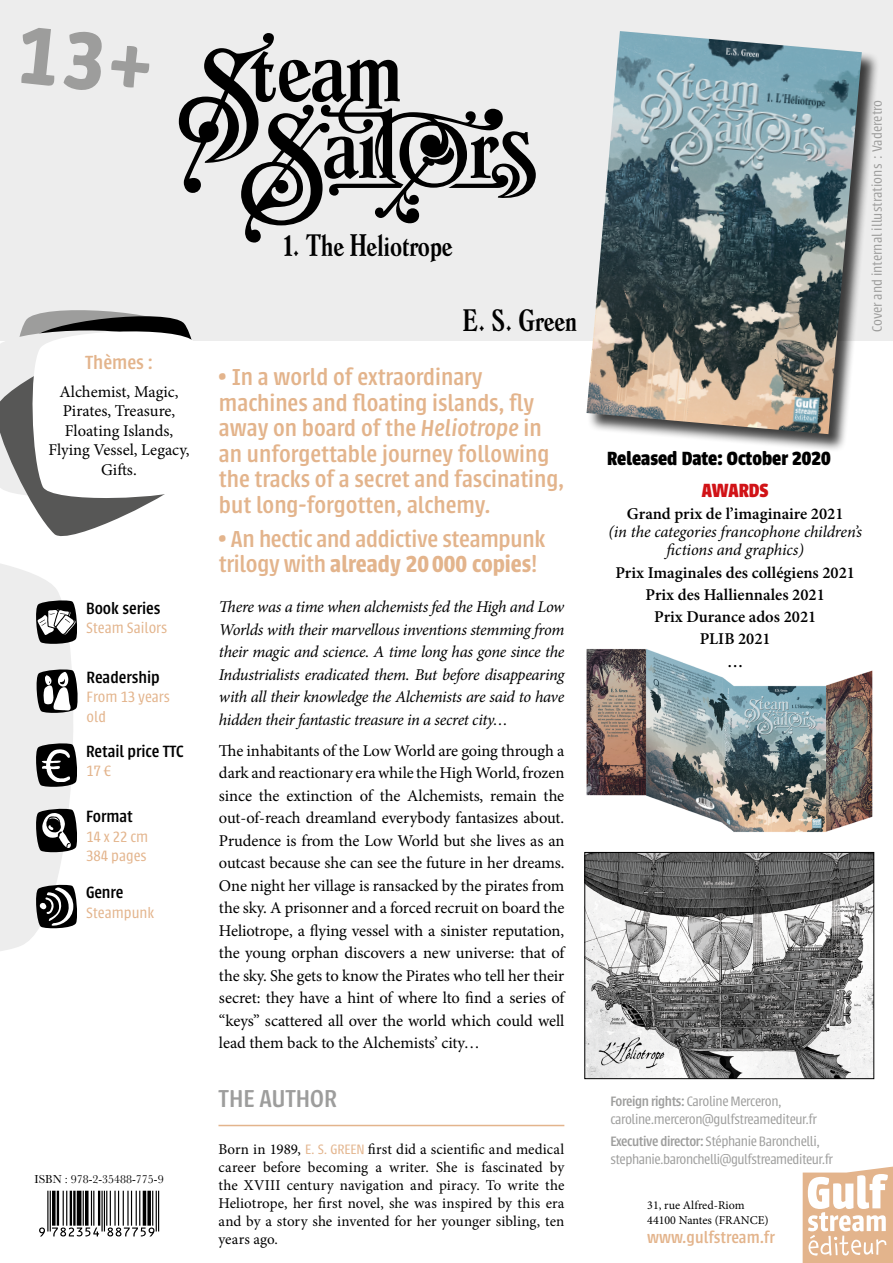
<style>
.page{position:relative;width:893px;height:1263px;background:#fff}
.page>*{position:absolute;margin:0;border:0;box-sizing:border-box;transform-origin:0 0}
.t1{font:700 30px "Dutch Mediaeval Cd";letter-spacing:-.01em;color:#000}
.t2{font:500 27px "Urbana";color:#9d9d9c}
.t3{font:500 25.5px/25.5px "Urbana";color:#e3b48c}
.t4{font:700 21px "Urbana";color:#000}
.t5{font:500 21px "Urbana";color:#e3b48c}
.t6{font:700 21px "Urbana";color:#d11317}
.t7{font:500 18px "Urbana";color:#000}
.t8{font:500 18px "Urbana";color:#e3b48c}
.t9{font:16.5px/22.5px "Minion Pro";letter-spacing:-.005em;color:#000;text-align:justify}
.t10{font:italic 16.5px/22.5px "Minion Pro";letter-spacing:-.015em;color:#000;text-align:justify}
.t11{font:600 16.5px/22.2px "Minion Pro";color:#000;text-align:center}
.t12{font:300 16.5px/19.5px "Urbana";color:#e3b48c}
.t13{font:15px/18px "Minion Pro";color:#000;text-align:justify}
.t14{font:300 15px/18px "Urbana";letter-spacing:-.025em;color:#9d9d9c}
.t15{font:300 15px "Urbana";color:#9d9d9c}
.t16{font:12px/15px "Minion Pro";color:#000}
.t17{font:12px "Baskerville";color:#000}
.s1{font-style:italic}
.s2{font-weight:600}
.s3{font-family:"Urbana";font-weight:300;color:#e3b48c}
.s4{font-weight:500}
</style>
<div class="page">
<img style="left:586px;top:648px;width:287px;height:184px">
<div style="left:0;top:0;width:893px;height:340px;background:#ededed"></div>
<svg style="left:32px;top:504px;width:115px;height:28px;fill:#575756"></svg>
<svg style="left:0;top:310px;width:218px;height:194px"></svg>
<svg style="left:803px;top:1166px;width:90px;height:97px"></svg>
<hr style="left:218px;top:1125px;width:346px;height:1px;background:#e3b48c">
<div style="left:587px;top:32px;width:293px;height:420px;background:#000;opacity:.75"></div>
<img style="left:586px;top:31px;width:276px;height:403px">
<svg style="left:329px;top:59px;width:207px;height:165px"></svg>
<svg style="left:179px;top:33px;width:150px;height:210px"></svg>
<svg style="left:39px;top:1191px;width:120px;height:45px"></svg>
<img style="left:587px;top:854px;width:285px;height:223px">
<div style="left:585px;top:852px;width:289px;height:227px;border:1px solid #000"></div>
<svg style="left:0;top:522px;width:84px;height:429px"></svg>
<p class="t5" style="left:85px;top:351px;width:69px">Thèmes :</p>
<p class="t9" style="left:48px;top:382px;width:143px;line-height:19.5px;text-align:center">Alchemist, Magic,<br>Pirates, Treasure,<br>Floating Islands,<br>Flying Vessel, Legacy,<br>Gifts.</p>
<p class="t7" style="left:86px;top:599px;width:76px">Book series</p>
<p class="t12" style="left:86px;top:619px;width:83px">Steam Sailors</p>
<p class="t7" style="left:87px;top:668px;width:75px">Readership</p>
<p class="t12" style="left:87px;top:688px;width:85px">From 13 years old</p>
<p class="t7" style="left:86px;top:742px;width:99px">Retail price TTC</p>
<p class="t12" style="left:86px;top:762px;width:27px">17 €</p>
<p class="t7" style="left:86px;top:807px;width:48px">Format</p>
<p class="t12" style="left:86px;top:827px;width:64px">14 x 22 cm<br>384 pages</p>
<p class="t7" style="left:86px;top:883px;width:39px">Genre</p>
<p class="t12" style="left:86px;top:903px;width:70px">Steampunk</p>
<p class="t17" style="left:35px;top:1171px;width:131px">ISBN : 978-2-35488-775-9</p>
<h1 class="t1" style="left:284px;top:228px;width:170px">1. The Heliotrope</h1>
<h1 class="t1" style="left:463px;top:303px;width:116px">E. S. Green</h1>
<h3 class="t3" style="left:219px;top:365px;width:347px">• In a world of extraordinary machines and floating islands, fly away on board of the <span class="s1">Heliotrope</span> in an unforgettable journey following the tracks of a secret and fascinating, but long-forgotten, alchemy.</h3>
<h3 class="t3" style="left:219px;top:527px;width:328px">• An hectic and addictive steampunk trilogy with <span class="s2">already 20 000 copies</span>!</h3>
<p class="t10" style="left:219px;top:595px;width:347px">There was a time when alchemists fed the High and Low Worlds with their marvellous inventions stemming from their magic and science. A time long has gone since the Industrialists eradicated them. But before disappearing with all their knowledge the Alchemists are said to have hidden their fantastic treasure in a secret city…</p>
<p class="t9" style="left:219px;top:739px;width:347px">The inhabitants of the Low World are going through a dark and reactionary era while the High World, frozen since the extinction of the Alchemists, remain the out-of-reach dreamland everybody fantasizes about.<br>Prudence is from the Low World but she lives as an outcast because she can see the future in her dreams.<br>One night her village is ransacked by the pirates from the sky. A prisonner and a forced recruit on board the Heliotrope, a flying vessel with a sinister reputation, the young orphan discovers a new universe: that of the sky. She gets to know the Pirates who tell her their secret: they have a hint of where lto find a series of “keys” scattered all over the world which could well lead them back to the Alchemists’ city…</p>
<h2 class="t2" style="left:218px;top:1084px;width:120px">THE AUTHOR</h2>
<p class="t13" style="left:218px;top:1140px;width:347px">Born in 1989, <span class="s3">E. S. GREEN</span> first did a scientific and medical career before becoming a writer. She is fascinated by the XVIII century navigation and piracy. To write the Heliotrope, her first novel, she was inspired by this era and by a story she invented for her younger sibling, ten years ago.</p>
<p class="t15" style="left:869px;top:332px;width:234px;rotate:-90deg">Cover and internal illustrations : Vaderetro</p>
<p class="t4" style="left:607px;top:446px;width:225px">Released Date: October 2020</p>
<p class="t6" style="left:702px;top:478px;width:68px">AWARDS</p>
<p class="t11" style="left:627px;top:503px;width:218px">Grand prix de l’imaginaire 2021</p>
<p class="t10" style="left:608px;top:523px;width:255px;line-height:18px;text-align:center">(in the categories francophone children’s fictions and graphics)</p>
<p class="t11" style="left:615px;top:561px;width:241px">Prix Imaginales des collégiens 2021<br>Prix des Halliennales 2021<br>Prix Durance ados 2021<br>PLIB 2021<br>…</p>
<p class="t14" style="left:610px;top:1093px;width:208px"><span class="s4">Foreign rights:</span> Caroline Merceron, caroline.merceron@gulfstreamediteur.fr</p>
<p class="t14" style="left:610px;top:1133px;width:224px"><span class="s4">Executive director:</span> Stéphanie Baronchelli, stephanie.baronchelli@gulfstreamediteur.fr</p>
<p class="t16" style="left:647px;top:1197px;width:123px">31, rue Alfred-Riom<br>44100 Nantes (FRANCE)</p>
<p class="t8" style="left:647px;top:1227px;width:129px">www.gulfstream.fr</p>
</div>
